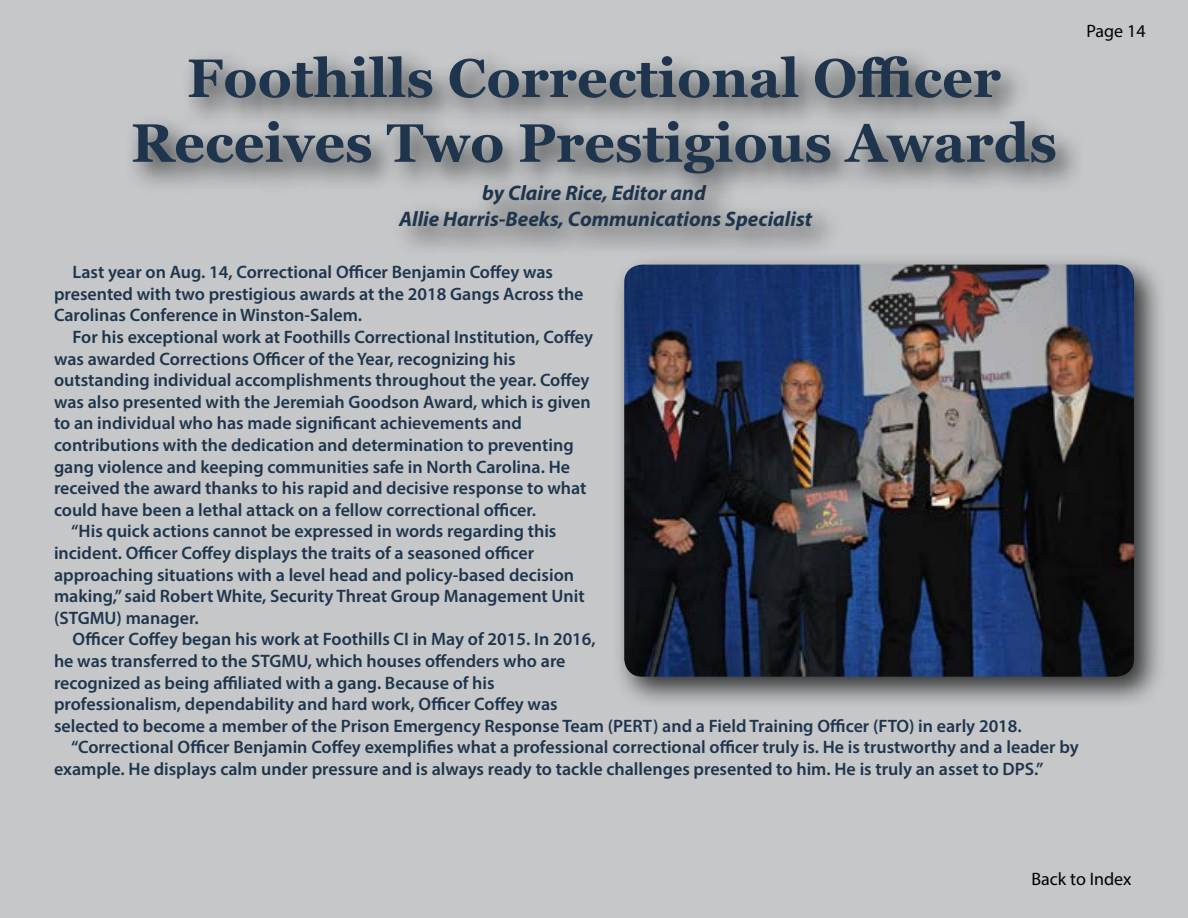
<style>
.page{position:relative;width:1188px;height:918px;background:#c5c7c8}
.page>*{position:absolute;margin:0;border:0;box-sizing:border-box;transform-origin:0 0}
.t1{font:700 54px/64.8px "Georgia";color:#1f354d;text-align:center}
.t2{font:italic 700 21px/25.2px "Myriad Pro";color:#1f354d}
.t3{font:600 18px/21.6px "Myriad Pro";color:#1f354d}
.t4{font:18px "Myriad Pro";color:#000}
</style>
<div class="page">
<div style="left:390px;top:176px;width:454px;height:84px;background:#000;opacity:.75"></div>
<div style="left:123px;top:45px;width:964px;height:162px;background:#000;opacity:.75"></div>
<div style="left:612px;top:253px;width:555px;height:457px;background:#000;opacity:.75"></div>
<img style="left:624px;top:265px;width:510px;height:412px">
<h1 class="t1" style="left:131px;top:46px;width:928px">Foothills Correctional Officer<br>Receives Two Prestigious Awards</h1>
<p class="t2" style="left:399px;top:180px;width:415px;text-indent:83px">by Claire Rice, Editor and<br>Allie Harris-Beeks, Communications Specialist</p>
<p class="t4" style="left:1086px;top:19px;width:61px">Page 14</p>
<p class="t3" style="left:54px;top:261px;width:531px;text-indent:19px">Last year on Aug. 14, Correctional Officer Benjamin Coffey was presented with two prestigious awards at the 2018 Gangs Across the<br>Carolinas Conference in Winston-Salem.</p>
<p class="t3" style="left:73px;top:326px;width:522px">For his exceptional work at Foothills Correctional Institution, Coffey</p>
<p class="t3" style="left:54px;top:347px;width:463px">was awarded Corrections Officer of the Year, recognizing his</p>
<p class="t3" style="left:54px;top:369px;width:537px">outstanding individual accomplishments throughout the year. Coffey</p>
<p class="t3" style="left:54px;top:390px;width:538px">was also presented with the Jeremiah Goodson Award, which is given</p>
<p class="t3" style="left:54px;top:412px;width:469px">to an individual who has made significant achievements and</p>
<p class="t3" style="left:54px;top:434px;width:521px">contributions with the dedication and determination to preventing</p>
<p class="t3" style="left:54px;top:455px;width:518px">gang violence and keeping communities safe in North Carolina. He</p>
<p class="t3" style="left:54px;top:477px;width:534px">received the award thanks to his rapid and decisive response to what</p>
<p class="t3" style="left:54px;top:498px;width:484px">could have been a lethal attack on a fellow correctional officer.</p>
<p class="t3" style="left:71px;top:520px;width:487px">“His quick actions cannot be expressed in words regarding this</p>
<p class="t3" style="left:54px;top:542px;width:482px">incident. Officer Coffey displays the traits of a seasoned officer</p>
<p class="t3" style="left:54px;top:563px;width:522px">approaching situations with a level head and policy-based decision</p>
<p class="t3" style="left:54px;top:585px;width:532px">making,” said Robert White, Security Threat Group Management Unit</p>
<p class="t3" style="left:54px;top:606px;width:146px">(STGMU) manager.</p>
<p class="t3" style="left:73px;top:628px;width:525px">Officer Coffey began his work at Foothills CI in May of 2015. In 2016,</p>
<p class="t3" style="left:54px;top:650px;width:513px">he was transferred to the STGMU, which houses offenders who are</p>
<p class="t3" style="left:54px;top:671px;width:442px">recognized as being affiliated with a gang. Because of his</p>
<p class="t3" style="left:54px;top:693px;width:505px">professionalism, dependability and hard work, Officer Coffey was</p>
<p class="t3" style="left:54px;top:714px;width:969px">selected to become a member of the Prison Emergency Response Team (PERT) and a Field Training Officer (FTO) in early 2018.</p>
<p class="t3" style="left:71px;top:736px;width:1009px">“Correctional Officer Benjamin Coffey exemplifies what a professional correctional officer truly is. He is trustworthy and a leader by</p>
<p class="t3" style="left:54px;top:758px;width:991px">example. He displays calm under pressure and is always ready to tackle challenges presented to him. He is truly an asset to DPS.”</p>
<p class="t4" style="left:1031px;top:868px;width:102px">Back to Index</p>
</div>
